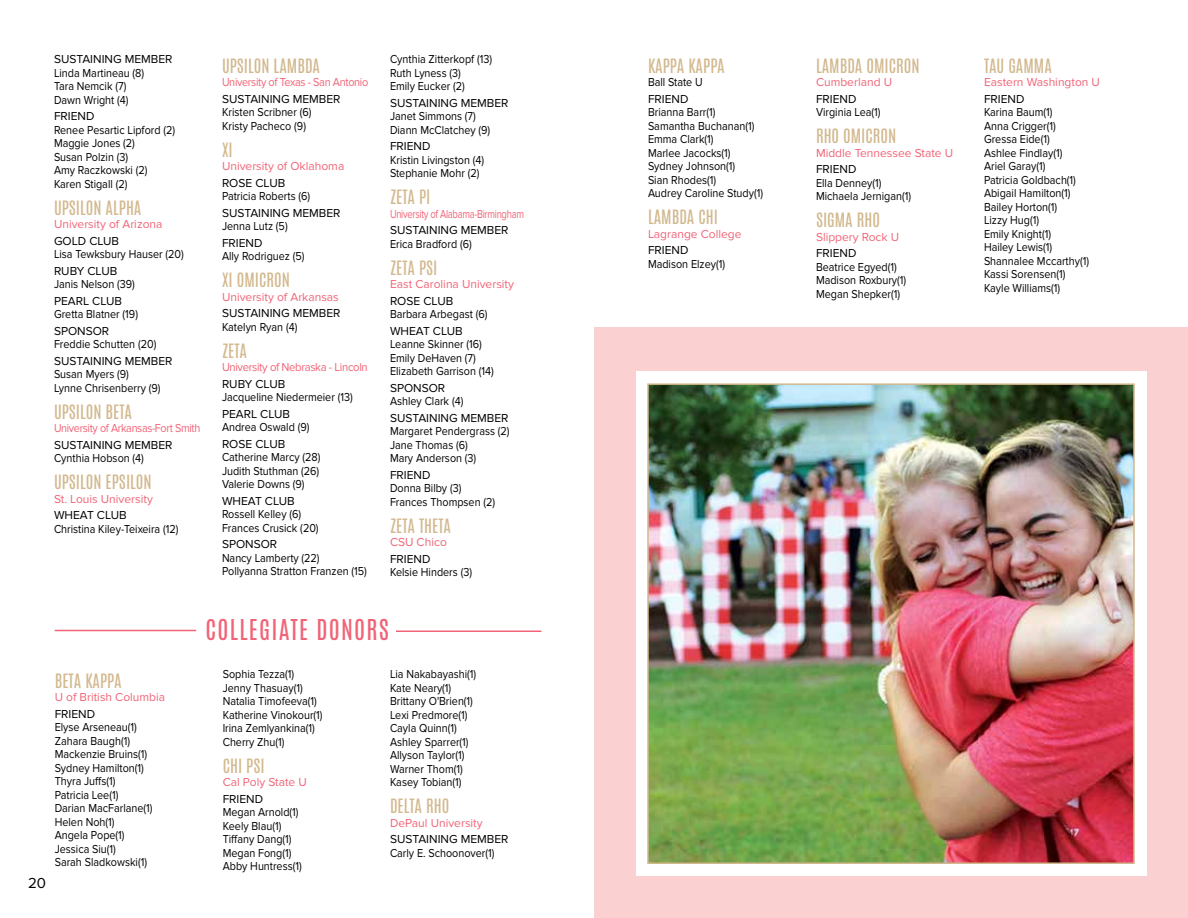
<style>
.page{position:relative;width:1188px;height:918px;background:#fff}
.page>*{position:absolute;margin:0;border:0;box-sizing:border-box;transform-origin:0 0}
.t1{font:24px "Antonio";letter-spacing:.05em;color:#f16477}
.t2{font:16.5px "Antonio";color:#d2b88d}
.t3{font:15px "Proxima Nova";color:#000}
.t4{font:12px/13.5px "Proxima Nova";color:#000}
.t5{font:12px/13.5px "Proxima Nova";color:#000;scale:.9 1}
.t6{font:12px "Proxima Nova";color:#f16477}
.t7{font:12px "Proxima Nova";letter-spacing:-.03em;color:#f16477;scale:.9 1}
.t8{font:12px "Proxima Nova";letter-spacing:-.03em;color:#f16477;scale:.79 1}
.t9{font:12px "Proxima Nova";letter-spacing:-.03em;color:#f16477;scale:.91 1}
.t10{font:12px "Proxima Nova";letter-spacing:-.03em;color:#f16477;scale:.94 1}
</style>
<div class="page">
<div style="left:594px;top:327px;width:594px;height:591px;background:#fbd0d1"></div>
<div style="left:636px;top:372px;width:510px;height:504px;background:#fff"></div>
<img style="left:650px;top:386px;width:482px;height:475px">
<div style="left:647px;top:383px;width:488px;height:481px;border:2px solid #d2b88d"></div>
<hr style="left:55px;top:630px;width:141px;height:1px;background:#f16477">
<hr style="left:396px;top:631px;width:145px;height:1px;background:#f16477">
<p class="t4" style="left:54px;top:53px;width:120px">SUSTAINING MEMBER<br>Linda Martineau (8)<br>Tara Nemcik (7)<br>Dawn Wright (4)</p>
<p class="t4" style="left:54px;top:110px;width:123px">FRIEND<br>Renee Pesartic Lipford (2)<br>Maggie Jones (2)<br>Susan Polzin (3)<br>Amy Raczkowski (2)<br>Karen Stigall (2)</p>
<h2 class="t2" style="left:54px;top:196px;width:89px">UPSILON ALPHA</h2>
<p class="t6" style="left:54px;top:218px;width:110px">University of Arizona</p>
<p class="t4" style="left:54px;top:234px;width:131px">GOLD CLUB<br>Lisa Tewksbury Hauser (20)</p>
<p class="t4" style="left:54px;top:264px;width:82px">RUBY CLUB<br>Janis Nelson (39)</p>
<p class="t4" style="left:54px;top:294px;width:86px">PEARL CLUB<br>Gretta Blatner (19)</p>
<p class="t4" style="left:54px;top:324px;width:104px">SPONSOR<br>Freddie Schutten (20)</p>
<p class="t4" style="left:54px;top:354px;width:120px">SUSTAINING MEMBER<br>Susan Myers (9)<br>Lynne Chrisenberry (9)</p>
<h2 class="t2" style="left:54px;top:400px;width:80px">UPSILON BETA</h2>
<p class="t7" style="left:54px;top:422px;width:164px">University of Arkansas-Fort Smith</p>
<p class="t4" style="left:54px;top:438px;width:120px">SUSTAINING MEMBER<br>Cynthia Hobson (4)</p>
<h2 class="t2" style="left:54px;top:470px;width:99px">UPSILON EPSILON</h2>
<p class="t6" style="left:54px;top:492px;width:100px">St. Louis University</p>
<p class="t4" style="left:54px;top:509px;width:126px">WHEAT CLUB<br>Christina Kiley-Teixeira (12)</p>
<h2 class="t2" style="left:222px;top:54px;width:100px">UPSILON LAMBDA</h2>
<p class="t9" style="left:222px;top:75px;width:162px">University of Texas - San Antonio</p>
<p class="t4" style="left:222px;top:92px;width:120px">SUSTAINING MEMBER<br>Kristen Scribner (6)<br>Kristy Pacheco (9)</p>
<h2 class="t2" style="left:222px;top:138px;width:12px">XI</h2>
<p class="t6" style="left:222px;top:159px;width:124px">University of Oklahoma</p>
<p class="t4" style="left:222px;top:176px;width:90px">ROSE CLUB<br>Patricia Roberts (6)</p>
<p class="t4" style="left:222px;top:206px;width:120px">SUSTAINING MEMBER<br>Jenna Lutz (5)</p>
<p class="t4" style="left:222px;top:236px;width:84px">FRIEND<br>Ally Rodriguez (5)</p>
<h2 class="t2" style="left:222px;top:268px;width:69px">XI OMICRON</h2>
<p class="t6" style="left:222px;top:290px;width:118px">University of Arkansas</p>
<p class="t4" style="left:222px;top:307px;width:120px">SUSTAINING MEMBER<br>Katelyn Ryan (4)</p>
<h2 class="t2" style="left:222px;top:339px;width:27px">ZETA</h2>
<p class="t10" style="left:222px;top:360px;width:157px">University of Nebraska - Lincoln</p>
<p class="t4" style="left:222px;top:377px;width:132px">RUBY CLUB<br>Jacqueline Niedermeier (13)</p>
<p class="t4" style="left:222px;top:407px;width:89px">PEARL CLUB<br>Andrea Oswald (9)</p>
<p class="t4" style="left:222px;top:437px;width:100px">ROSE CLUB<br>Catherine Marcy (28)<br>Judith Stuthman (26)<br>Valerie Downs (9)</p>
<p class="t4" style="left:222px;top:494px;width:98px">WHEAT CLUB<br>Rossell Kelley (6)<br>Frances Crusick (20)</p>
<p class="t4" style="left:222px;top:538px;width:146px">SPONSOR<br>Nancy Lamberty (22)<br>Pollyanna Stratton Franzen (15)</p>
<p class="t5" style="left:390px;top:53px;width:115px">Cynthia Zitterkopf (13)<br>Ruth Lyness (3)<br>Emily Eucker (2)</p>
<p class="t4" style="left:390px;top:96px;width:120px">SUSTAINING MEMBER<br>Janet Simmons (7)<br>Diann McClatchey (9)</p>
<p class="t4" style="left:390px;top:140px;width:96px">FRIEND<br>Kristin Livingston (4)<br>Stephanie Mohr (2)</p>
<h2 class="t2" style="left:390px;top:185px;width:42px">ZETA PI</h2>
<p class="t8" style="left:390px;top:207px;width:171px">University of Alabama-Birmingham</p>
<p class="t4" style="left:390px;top:224px;width:120px">SUSTAINING MEMBER<br>Erica Bradford (6)</p>
<h2 class="t2" style="left:390px;top:256px;width:49px">ZETA PSI</h2>
<p class="t6" style="left:390px;top:278px;width:126px">East Carolina University</p>
<p class="t4" style="left:390px;top:294px;width:99px">ROSE CLUB<br>Barbara Arbegast (6)</p>
<p class="t4" style="left:390px;top:324px;width:105px">WHEAT CLUB<br>Leanne Skinner (16)<br>Emily DeHaven (7)<br>Elizabeth Garrison (14)</p>
<p class="t4" style="left:390px;top:381px;width:75px">SPONSOR<br>Ashley Clark (4)</p>
<p class="t4" style="left:390px;top:411px;width:121px">SUSTAINING MEMBER<br>Margaret Pendergrass (2)<br>Jane Thomas (6)<br>Mary Anderson (3)</p>
<p class="t4" style="left:390px;top:468px;width:107px">FRIEND<br>Donna Bilby (3)<br>Frances Thompsen (2)</p>
<h2 class="t2" style="left:390px;top:514px;width:63px">ZETA THETA</h2>
<p class="t6" style="left:390px;top:536px;width:58px">CSU Chico</p>
<p class="t4" style="left:390px;top:552px;width:84px">FRIEND<br>Kelsie Hinders (3)</p>
<p class="t3" style="left:28px;top:874px;width:19px">20</p>
<h2 class="t2" style="left:55px;top:668px;width:69px">BETA KAPPA</h2>
<p class="t6" style="left:55px;top:690px;width:112px">U of British Columbia</p>
<p class="t4" style="left:55px;top:707px;width:99px">FRIEND<br>Elyse Arseneau(1)<br>Zahara Baugh(1)<br>Mackenzie Bruins(1)<br>Sydney Hamilton(1)<br>Thyra Juffs(1)<br>Patricia Lee(1)<br>Darian MacFarlane(1)<br>Helen Noh(1)<br>Angela Pope(1)<br>Jessica Siu(1)<br>Sarah Sladkowski(1)</p>
<h1 class="t1" style="left:206px;top:612px;width:185px">COLLEGIATE DONORS</h1>
<p class="t5" style="left:223px;top:668px;width:113px">Sophia Tezza(1)<br>Jenny Thasuay(1)<br>Natalia Timofeeva(1)<br>Katherine Vinokour(1)<br>Irina Zemlyankina(1)<br>Cherry Zhu(1)</p>
<h2 class="t2" style="left:223px;top:754px;width:44px">CHI PSI</h2>
<p class="t6" style="left:223px;top:775px;width:86px">Cal Poly State U</p>
<p class="t4" style="left:223px;top:792px;width:81px">FRIEND<br>Megan Arnold(1)<br>Keely Blau(1)<br>Tiffany Dang(1)<br>Megan Fong(1)<br>Abby Huntress(1)</p>
<p class="t5" style="left:390px;top:668px;width:97px">Lia Nakabayashi(1)<br>Kate Neary(1)<br>Brittany O'Brien(1)<br>Lexi Predmore(1)<br>Cayla Quinn(1)<br>Ashley Sparrer(1)<br>Allyson Taylor(1)<br>Warner Thom(1)<br>Kasey Tobian(1)</p>
<h2 class="t2" style="left:390px;top:794px;width:61px">DELTA RHO</h2>
<p class="t6" style="left:390px;top:816px;width:94px">DePaul University</p>
<p class="t4" style="left:390px;top:833px;width:120px">SUSTAINING MEMBER<br>Carly E. Schoonover(1)</p>
<h2 class="t2" style="left:648px;top:54px;width:78px">KAPPA KAPPA</h2>
<p class="t5" style="left:648px;top:74px;width:62px;line-height:16.5px">Ball State U<br>FRIEND</p>
<p class="t5" style="left:648px;top:106px;width:129px">Brianna Barr(1)<br>Samantha Buchanan(1)<br>Emma Clark(1)<br>Marlee Jacocks(1)<br>Sydney Johnson(1)<br>Sian Rhodes(1)<br>Audrey Caroline Study(1)</p>
<h2 class="t2" style="left:648px;top:205px;width:72px">LAMBDA CHI</h2>
<p class="t6" style="left:648px;top:227px;width:95px">Lagrange College</p>
<p class="t4" style="left:648px;top:244px;width:79px">FRIEND<br>Madison Elzey(1)</p>
<h2 class="t2" style="left:816px;top:54px;width:105px">LAMBDA OMICRON</h2>
<p class="t6" style="left:816px;top:75px;width:78px">Cumberland U</p>
<p class="t4" style="left:816px;top:92px;width:66px">FRIEND<br>Virginia Lea(1)</p>
<h2 class="t2" style="left:816px;top:124px;width:82px">RHO OMICRON</h2>
<p class="t6" style="left:816px;top:146px;width:139px">Middle Tennessee State U</p>
<p class="t4" style="left:816px;top:163px;width:97px">FRIEND<br>Ella Denney(1)<br>Michaela Jernigan(1)</p>
<h2 class="t2" style="left:816px;top:208px;width:66px">SIGMA RHO</h2>
<p class="t6" style="left:816px;top:230px;width:85px">Slippery Rock U</p>
<p class="t4" style="left:816px;top:247px;width:92px">FRIEND<br>Beatrice Egyed(1)<br>Madison Roxbury(1)<br>Megan Shepker(1)</p>
<h2 class="t2" style="left:984px;top:54px;width:69px">TAU GAMMA</h2>
<p class="t6" style="left:984px;top:75px;width:118px">Eastern Washington U</p>
<p class="t4" style="left:984px;top:92px;width:107px">FRIEND<br>Karina Baum(1)<br>Anna Crigger(1)<br>Gressa Eide(1)<br>Ashlee Findlay(1)<br>Ariel Garay(1)<br>Patricia Goldbach(1)<br>Abigail Hamilton(1)<br>Bailey Horton(1)<br>Lizzy Hug(1)<br>Emily Knight(1)<br>Hailey Lewis(1)<br>Shannalee Mccarthy(1)<br>Kassi Sorensen(1)<br>Kayle Williams(1)</p>
</div>
